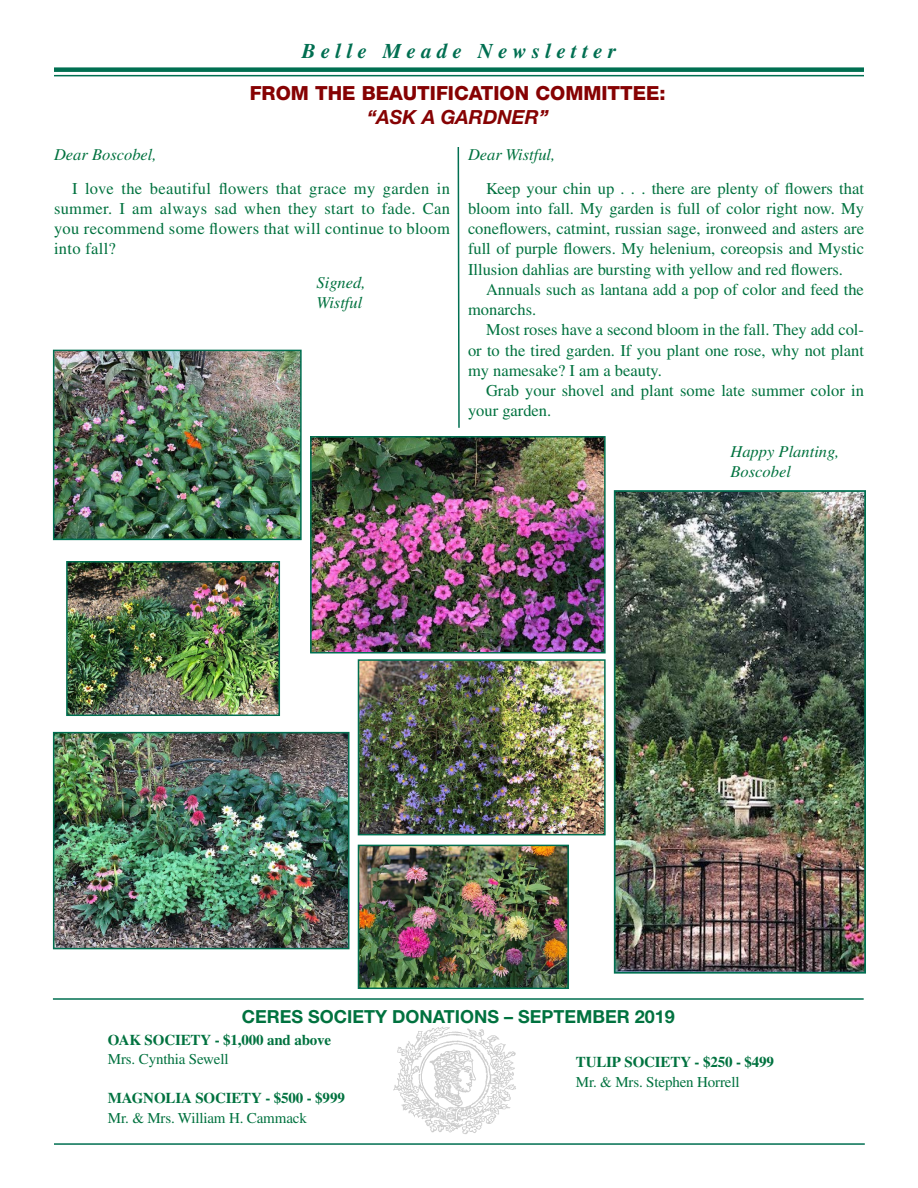
<style>
.page{position:relative;width:918px;height:1188px;background:#fff}
.page>*{position:absolute;margin:0;border:0;box-sizing:border-box;transform-origin:0 0}
.t1{font:italic 700 21px "Times";letter-spacing:.25em;color:#006f51}
.t2{font:800 19.5px "Helvetica Neue";color:#860203}
.t3{font:italic 700 19.5px "Helvetica Neue";color:#860203}
.t4{font:700 18px "Helvetica Neue";color:#00723f}
.t5{font:16.5px/20.2px "Times";color:#00723f;text-align:justify}
.t6{font:italic 16.5px/20.2px "Times";color:#00723f}
.t7{font:16.5px/20.2px "Times Italic Os F";color:#00723f}
.t8{font:700 15px "Times";letter-spacing:-.01em;color:#00723f}
.t9{font:15px "Times";letter-spacing:-.01em;color:#00723f}
</style>
<div class="page">
<div style="left:54px;top:67px;width:810px;height:5px;background:#006f51"></div>
<hr style="left:54px;top:75px;width:810px;height:1px;background:#006f51">
<hr style="left:54px;top:1143px;width:811px;height:2px;background:#006f51">
<img style="left:393px;top:1026px;width:123px;height:108px">
<hr style="left:53px;top:998px;width:811px;height:2px;background:#006f51">
<img style="left:617px;top:493px;width:246px;height:478px">
<div style="left:614px;top:490px;width:252px;height:484px;border:2px solid #006f51"></div>
<img style="left:313px;top:439px;width:290px;height:211px">
<div style="left:310px;top:436px;width:296px;height:217px;border:2px solid #006f51"></div>
<img style="left:69px;top:564px;width:208px;height:149px">
<div style="left:66px;top:561px;width:214px;height:155px;border:2px solid #006f51"></div>
<img style="left:361px;top:848px;width:205px;height:138px">
<div style="left:358px;top:845px;width:211px;height:144px;border:2px solid #006f51"></div>
<img style="left:361px;top:662px;width:242px;height:170px">
<div style="left:358px;top:659px;width:248px;height:176px;border:2px solid #006f51"></div>
<img style="left:56px;top:735px;width:291px;height:211px">
<div style="left:53px;top:732px;width:297px;height:217px;border:2px solid #006f51"></div>
<img style="left:56px;top:353px;width:243px;height:184px">
<div style="left:53px;top:350px;width:249px;height:190px;border:2px solid #006f51"></div>
<svg style="left:457px;top:147px;width:3px;height:281px"></svg>
<p class="t1" style="left:302px;top:39px;width:316px">Belle Meade Newsletter</p>
<p class="t2" style="left:250px;top:82px;width:418px">FROM THE BEAUTIFICATION COMMITTEE:</p>
<p class="t3" style="left:367px;top:105px;width:183px">“ASK A GARDNER”</p>
<p class="t6" style="left:54px;top:144px;width:104px">Dear Boscobel,</p>
<p class="t5" style="left:54px;top:178px;width:398px;text-indent:18px">I love the beautiful flowers that grace my garden in summer. I am always sad when they start to fade. Can you recommend some flowers that will continue to bloom into fall?</p>
<p class="t6" style="left:316px;top:273px;width:51px">Signed,<br>Wistful</p>
<p class="t6" style="left:468px;top:144px;width:89px">Dear Wistful,</p>
<p class="t5" style="left:468px;top:178px;width:398px;text-indent:18px">Keep your chin up . . . there are plenty of flowers that bloom into fall. My garden is full of color right now. My coneflowers, catmint, russian sage, ironweed and asters are full of purple flowers. My helenium, coreopsis and Mystic Illusion dahlias are bursting with yellow and red flowers.</p>
<p class="t5" style="left:468px;top:279px;width:397px;text-indent:18px">Annuals such as lantana add a pop of color and feed the monarchs.</p>
<p class="t5" style="left:468px;top:320px;width:398px;text-indent:18px">Most roses have a second bloom in the fall. They add col&shy;or to the tired garden. If you plant one rose, why not plant my namesake? I am a beauty.</p>
<p class="t5" style="left:468px;top:380px;width:398px;text-indent:18px">Grab your shovel and plant some late summer color in your garden.</p>
<p class="t7" style="left:730px;top:441px;width:110px">Happy Planting,<br>Boscobel</p>
<p class="t4" style="left:242px;top:1006px;width:435px">CERES SOCIETY DONATIONS – SEPTEMBER 2019</p>
<p class="t8" style="left:108px;top:1031px;width:225px">OAK SOCIETY - $1,000 and above</p>
<p class="t9" style="left:108px;top:1051px;width:122px">Mrs. Cynthia Sewell</p>
<p class="t8" style="left:108px;top:1089px;width:238px">MAGNOLIA SOCIETY - $500 - $999</p>
<p class="t9" style="left:108px;top:1109px;width:200px">Mr. &amp; Mrs. William H. Cammack</p>
<p class="t8" style="left:576px;top:1053px;width:200px">TULIP SOCIETY - $250 - $499</p>
<p class="t9" style="left:576px;top:1073px;width:165px">Mr. &amp; Mrs. Stephen Horrell</p>
</div>
